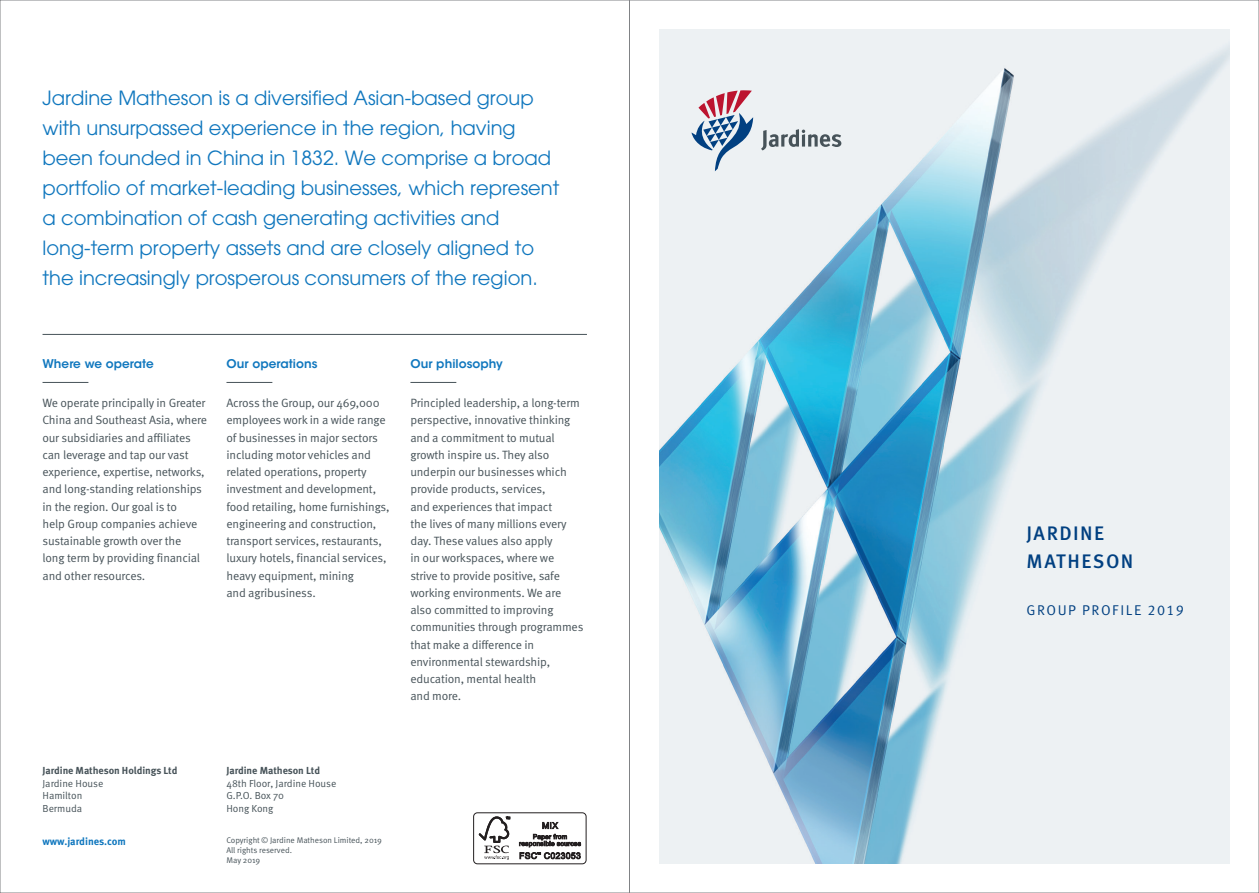
<style>
.page{position:relative;width:1259px;height:893px;background:#fff}
.page>*{position:absolute;margin:0;border:0;box-sizing:border-box;transform-origin:0 0}
.t1{font:500 19.65px/28.3px "Meta OT";letter-spacing:.07em;color:#014081}
.t2{font:19.5px/30px "ITC Avant Garde Pro";color:#1077be}
.t3{font:14.1px "Meta OT Norm";letter-spacing:.11em;color:#014081}
.t4{font:12px/17.2px "Meta OT Norm";letter-spacing:-.015em;color:#475359}
.t5{font:600 12px "ITC Avant Garde Std";letter-spacing:.005em;color:#1077be}
.t6{font:700 10.5px "Meta OT";letter-spacing:-.005em;color:#1077be}
.t7{font:10.2px/12.8px "Meta OT Norm";letter-spacing:-.005em;color:#475359}
.t8{font:700 10.2px "Meta OT";letter-spacing:-.005em;color:#475359}
.t9{font:8.25px/9.9px "Meta OT Norm";letter-spacing:-.005em;color:#475359}
</style>
<div class="page">
<img style="left:659px;top:30px;width:570px;height:833px">
<svg style="left:761px;top:129px;width:80px;height:21px;background:#b2b9bd"></svg>
<svg style="left:691px;top:90px;width:62px;height:81px;background:#b8b5c6"></svg>
<hr style="left:43px;top:382px;width:45px;height:1px;background:#475359">
<hr style="left:226px;top:382px;width:46px;height:1px;background:#475359">
<hr style="left:410px;top:382px;width:46px;height:1px;background:#475359">
<hr style="left:43px;top:334px;width:544px;height:1px;background:#475359">
<div style="left:473px;top:812px;width:113px;height:52px;border:1px solid #231f20;border-radius:4px"></div>
<svg style="left:479px;top:816px;width:31px;height:44px"></svg>
<svg style="left:519px;top:821px;width:62px;height:38px"></svg>
<hr style="left:629px;top:0;width:1px;height:893px;background:#808285">
<p class="t2" style="left:43px;top:82px;width:518px">Jardine Matheson is a diversified Asian-based group with unsurpassed experience in the region, having been founded in China in 1832. We comprise a broad portfolio of market-leading businesses, which represent a combination of cash generating activities and long-term property assets and are closely aligned to the increasingly prosperous consumers of the region.</p>
<p class="t5" style="left:43px;top:356px;width:113px">Where we operate</p>
<p class="t4" style="left:43px;top:395px;width:166px">We operate principally in Greater<br>China and Southeast Asia, where our subsidiaries and affiliates can leverage and tap our vast experience, expertise, networks, and long-standing relationships in the region. Our goal is to<br>help Group companies achieve sustainable growth over the<br>long term by providing financial and other resources.</p>
<p class="t5" style="left:226px;top:356px;width:92px">Our operations</p>
<p class="t4" style="left:226px;top:395px;width:165px">Across the Group, our 469,000 employees work in a wide range of businesses in major sectors including motor vehicles and related operations, property investment and development, food retailing, home furnishings, engineering and construction, transport services, restaurants, luxury hotels, financial services, heavy equipment, mining<br>and agribusiness.</p>
<p class="t5" style="left:410px;top:356px;width:94px">Our philosophy</p>
<p class="t4" style="left:410px;top:395px;width:174px">Principled leadership, a long-term perspective, innovative thinking and a commitment to mutual growth inspire us. They also underpin our businesses which provide products, services,<br>and experiences that impact<br>the lives of many millions every day. These values also apply<br>in our workspaces, where we strive to provide positive, safe working environments. We are also committed to improving communities through programmes that make a difference in environmental stewardship, education, mental health<br>and more.</p>
<p class="t8" style="left:43px;top:764px;width:136px">Jardine Matheson Holdings Ltd</p>
<p class="t7" style="left:43px;top:777px;width:62px">Jardine House<br>Hamilton<br>Bermuda</p>
<p class="t6" style="left:43px;top:835px;width:85px">www.jardines.com</p>
<p class="t8" style="left:226px;top:764px;width:95px">Jardine Matheson Ltd</p>
<p class="t7" style="left:226px;top:777px;width:111px">48th Floor, Jardine House<br>G.P.O. Box 70<br>Hong Kong</p>
<p class="t9" style="left:226px;top:836px;width:157px">Copyright © Jardine Matheson Limited, 2019<br>All rights reserved.<br>May 2019</p>
<h1 class="t1" style="left:1026px;top:519px;width:108px">JARDINE<br>MATHESON</h1>
<p class="t3" style="left:1026px;top:602px;width:159px">GROUP PROFILE 2019</p>
</div>
